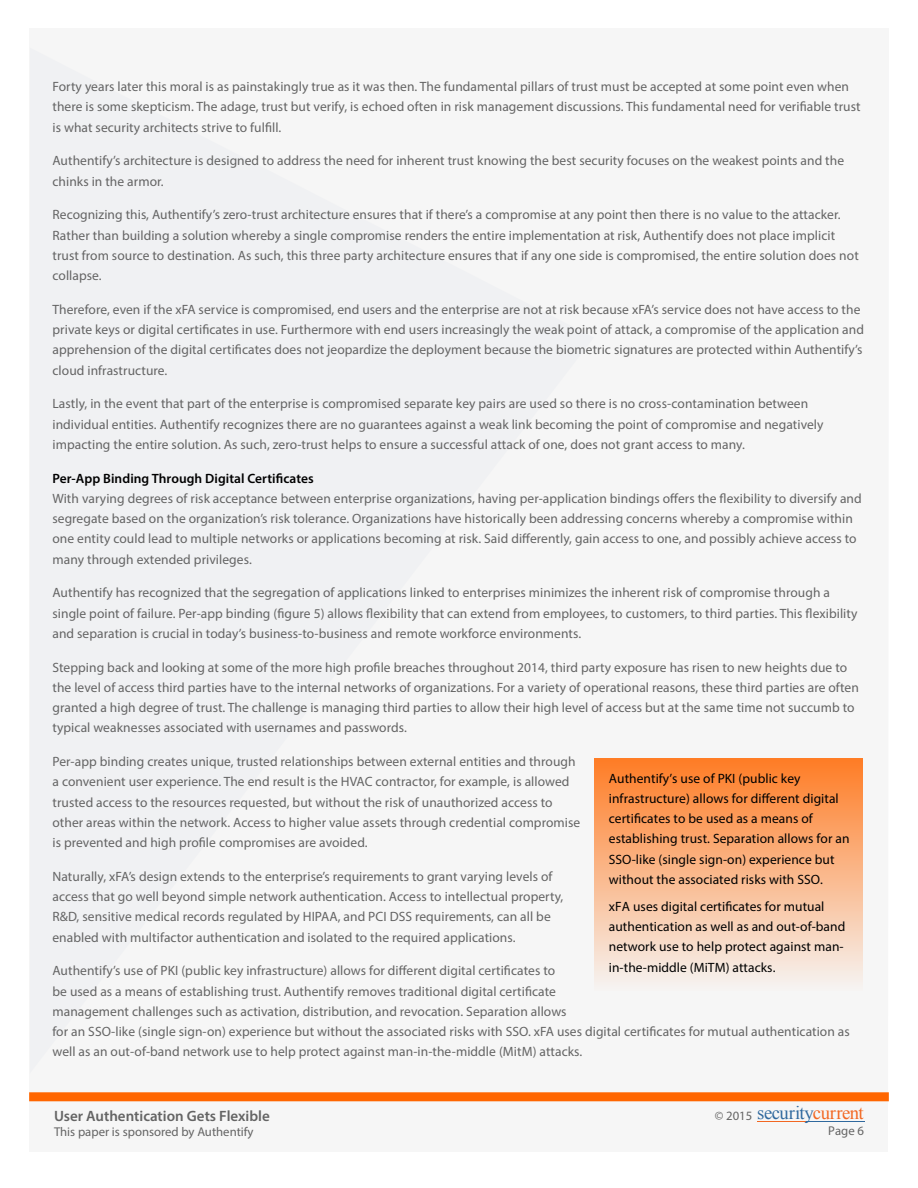
<style>
.page{position:relative;width:918px;height:1188px;background:#fff}
.page>*{position:absolute;margin:0;border:0;box-sizing:border-box;transform-origin:0 0}
.t1{font:18.75px "Times New Roman";letter-spacing:-.025em;color:#30699e}
.t2{font:600 15px "Myriad Pro";color:#646464}
.t3{font:13.5px/20.2px "Myriad Pro";letter-spacing:.005em;color:#646464}
.t4{font:13.5px/20.2px "Myriad Pro";letter-spacing:.005em;color:#000}
.t5{font:600 13.5px "Myriad Pro";letter-spacing:.005em;color:#000}
.t6{font:12.75px "Myriad Pro";color:#646464}
.s1{color:#f26722}
</style>
<div class="page">
<div style="left:30px;top:29px;width:858px;height:1123px;background:#f6f6f6"></div>
<div style="left:29px;top:1092px;width:860px;height:9px;background:#f60"></div>
<hr style="left:806px;top:1121px;width:59px;height:1px;background:#30699e">
<hr style="left:757px;top:1121px;width:49px;height:1px;background:#f26722">
<div style="left:595px;top:759px;width:268px;height:232px;background:linear-gradient(to bottom,#fe7c25,#f6f4f2)"></div>
<p class="t3" style="left:52px;top:76px;width:810px">Forty years later this moral is as painstakingly true as it was then. The fundamental pillars of trust must be accepted at some point even when there is some skepticism. The adage, trust but verify, is echoed often in risk management discussions. This fundamental need for verifiable trust is what security architects strive to fulfill.</p>
<p class="t3" style="left:52px;top:151px;width:793px">Authentify’s architecture is designed to address the need for inherent trust knowing the best security focuses on the weakest points and the chinks in the armor.</p>
<p class="t3" style="left:52px;top:205px;width:808px">Recognizing this, Authentify’s zero-trust architecture ensures that if there’s a compromise at any point then there is no value to the attacker.<br>Rather than building a solution whereby a single compromise renders the entire implementation at risk, Authentify does not place implicit trust from source to destination. As such, this three party architecture ensures that if any one side is compromised, the entire solution does not collapse.</p>
<p class="t3" style="left:52px;top:299px;width:813px">Therefore, even if the xFA service is compromised, end users and the enterprise are not at risk because xFA’s service does not have access to the private keys or digital certificates in use. Furthermore with end users increasingly the weak point of attack, a compromise of the application and apprehension of the digital certificates does not jeopardize the deployment because the biometric signatures are protected within Authentify’s cloud infrastructure.</p>
<p class="t3" style="left:52px;top:394px;width:773px">Lastly, in the event that part of the enterprise is compromised separate key pairs are used so there is no cross-contamination between individual entities. Authentify recognizes there are no guarantees against a weak link becoming the point of compromise and negatively impacting the entire solution. As such, zero-trust helps to ensure a successful attack of one, does not grant access to many.</p>
<p class="t5" style="left:52px;top:470px;width:263px">Per-App Binding Through Digital Certificates</p>
<p class="t3" style="left:52px;top:488px;width:811px">With varying degrees of risk acceptance between enterprise organizations, having per-application bindings offers the flexibility to diversify and segregate based on the organization’s risk tolerance. Organizations have historically been addressing concerns whereby a compromise within one entity could lead to multiple networks or applications becoming at risk. Said differently, gain access to one, and possibly achieve access to many through extended privileges.</p>
<p class="t3" style="left:52px;top:583px;width:807px">Authentify has recognized that the segregation of applications linked to enterprises minimizes the inherent risk of compromise through a single point of failure. Per-app binding (figure 5) allows flexibility that can extend from employees, to customers, to third parties. This flexibility and separation is crucial in today’s business-to-business and remote workforce environments.</p>
<p class="t3" style="left:52px;top:657px;width:808px">Stepping back and looking at some of the more high profile breaches throughout 2014, third party exposure has risen to new heights due to the level of access third parties have to the internal networks of organizations. For a variety of operational reasons, these third parties are often granted a high degree of trust. The challenge is managing third parties to allow their high level of access but at the same time not succumb to typical weaknesses associated with usernames and passwords.</p>
<p class="t3" style="left:52px;top:751px;width:529px">Per-app binding creates unique, trusted relationships between external entities and through a convenient user experience. The end result is the HVAC contractor, for example, is allowed trusted access to the resources requested, but without the risk of unauthorized access to other areas within the network. Access to higher value assets through credential compromise is prevented and high profile compromises are avoided.</p>
<p class="t3" style="left:52px;top:866px;width:512px">Naturally, xFA’s design extends to the enterprise’s requirements to grant varying levels of access that go well beyond simple network authentication. Access to intellectual property, R&amp;D, sensitive medical records regulated by HIPAA, and PCI DSS requirements, can all be enabled with multifactor authentication and isolated to the required applications.</p>
<p class="t3" style="left:52px;top:961px;width:799px">Authentify’s use of PKI (public key infrastructure) allows for different digital certificates to<br>be used as a means of establishing trust. Authentify removes traditional digital certificate<br>management challenges such as activation, distribution, and revocation. Separation allows<br>for an SSO-like (single sign-on) experience but without the associated risks with SSO. xFA uses digital certificates for mutual authentication as well as an out-of-band network use to help protect against man-in-the-middle (MitM) attacks.</p>
<p class="t4" style="left:609px;top:768px;width:242px">Authentify’s use of PKI (public key infrastructure) allows for different digital certificates to be used as a means of establishing trust. Separation allows for an SSO-like (single sign-on) experience but without the associated risks with SSO.</p>
<p class="t4" style="left:609px;top:896px;width:238px">xFA uses digital certificates for mutual authentication as well as and out-of-band network use to help protect against man&shy;in-the-middle (MiTM) attacks.</p>
<p class="t2" style="left:54px;top:1106px;width:217px">User Authentication Gets Flexible</p>
<h1 class="t1" style="left:757px;top:1100px;width:108px">security<span class="s1">current</span></h1>
<p class="t6" style="left:54px;top:1124px;width:201px">This paper is sponsored by Authentify</p>
<p class="t6" style="left:715px;top:1108px;width:39px">© 2015</p>
<p class="t6" style="left:828px;top:1123px;width:37px">Page 6</p>
</div>
